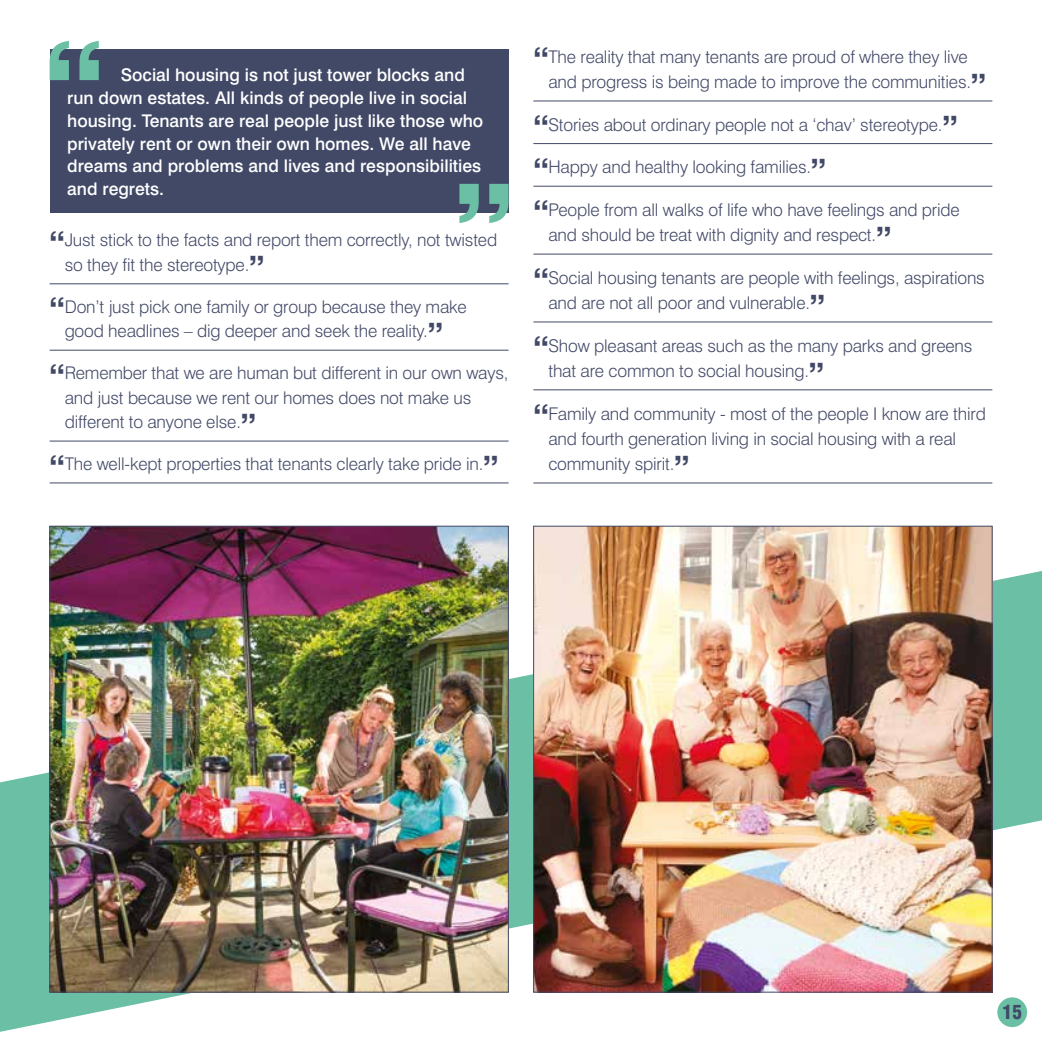
<style>
.page{position:relative;width:1042px;height:1042px;background:#fff}
.page>*{position:absolute;margin:0;border:0;box-sizing:border-box;transform-origin:0 0}
.t1{font:900 condensed 18.9px "Swiss 721 BT";color:#424967}
.t2{font:300 17.5px/25.2px "Swiss 721 BT";letter-spacing:-.01em;color:#424967}
.t3{font:500 17.5px/22.8px "Swiss 721 BT";color:#fff}
.s1{font-weight:700;font-size:35px}
</style>
<div class="page">
<svg style="left:0;top:571px;width:1042px;height:461px"></svg>
<img style="left:52px;top:528px;width:454px;height:462px">
<img style="left:535px;top:528px;width:455px;height:462px">
<hr style="left:50px;top:283px;width:458px;height:1px;background:#424967">
<hr style="left:50px;top:350px;width:458px;height:1px;background:#424967">
<hr style="left:50px;top:441px;width:458px;height:1px;background:#424967">
<hr style="left:50px;top:482px;width:458px;height:1px;background:#424967">
<hr style="left:533px;top:101px;width:459px;height:1px;background:#424967">
<hr style="left:533px;top:143px;width:459px;height:1px;background:#424967">
<hr style="left:533px;top:186px;width:459px;height:1px;background:#424967">
<hr style="left:533px;top:254px;width:459px;height:1px;background:#424967">
<hr style="left:533px;top:321px;width:459px;height:1px;background:#424967">
<hr style="left:533px;top:389px;width:459px;height:1px;background:#424967">
<hr style="left:533px;top:482px;width:459px;height:1px;background:#424967">
<div style="left:50px;top:50px;width:458px;height:163px;background:#424967"></div>
<svg style="left:50px;top:41px;width:49px;height:39px"></svg>
<svg style="left:459px;top:184px;width:49px;height:39px"></svg>
<div style="left:997px;top:997px;width:30px;height:30px;background:#6abfa4;border-radius:50%"></div>
<p class="t3" style="left:67px;top:64px;width:418px;text-indent:54px">Social housing is not just tower blocks and run down estates. All kinds of people live in social housing. Tenants are real people just like those who privately rent or own their own homes. We all have dreams and problems and lives and responsibilities and regrets.</p>
<p class="t2" style="left:65px;top:228px;width:434px;line-height:24.5px;text-indent:-15px"><span class="s1">“</span>Just stick to the facts and report them correctly, not twisted so they fit the stereotype.<span class="s1">”</span></p>
<p class="t2" style="left:50px;top:294px;width:419px;line-height:24.5px;text-align:center"><span class="s1">“</span>Don’t just pick one family or group because they make good headlines – dig deeper and seek the reality.<span class="s1">”</span></p>
<p class="t2" style="left:65px;top:360px;width:445px;line-height:24.5px;text-indent:-15px"><span class="s1">“</span>Remember that we are human but different in our own ways, and just because we rent our homes does not make us different to anyone else.<span class="s1">”</span></p>
<p class="t2" style="left:50px;top:451px;width:450px"><span class="s1">“</span>The well-kept properties that tenants clearly take pride in.<span class="s1">”</span></p>
<p class="t2" style="left:548px;top:44px;width:439px;text-indent:-15px"><span class="s1">“</span>The reality that many tenants are proud of where they live and progress is being made to improve the communities.<span class="s1">”</span></p>
<p class="t2" style="left:533px;top:112px;width:426px"><span class="s1">“</span>Stories about ordinary people not a ‘chav’ stereotype.<span class="s1">”</span></p>
<p class="t2" style="left:533px;top:154px;width:294px"><span class="s1">“</span>Happy and healthy looking families.<span class="s1">”</span></p>
<p class="t2" style="left:548px;top:197px;width:413px;text-indent:-15px"><span class="s1">“</span>People from all walks of life who have feelings and pride and should be treat with dignity and respect.<span class="s1">”</span></p>
<p class="t2" style="left:548px;top:265px;width:438px;text-indent:-15px"><span class="s1">“</span>Social housing tenants are people with feelings, aspirations and are not all poor and vulnerable.<span class="s1">”</span></p>
<p class="t2" style="left:548px;top:333px;width:425px;text-indent:-15px"><span class="s1">“</span>Show pleasant areas such as the many parks and greens that are common to social housing.<span class="s1">”</span></p>
<p class="t2" style="left:548px;top:401px;width:439px;text-indent:-15px"><span class="s1">“</span>Family and community - most of the people I know are third and fourth generation living in social housing with a real community spirit.<span class="s1">”</span></p>
<p class="t1" style="left:1002px;top:1001px;width:22px">15</p>
</div>
